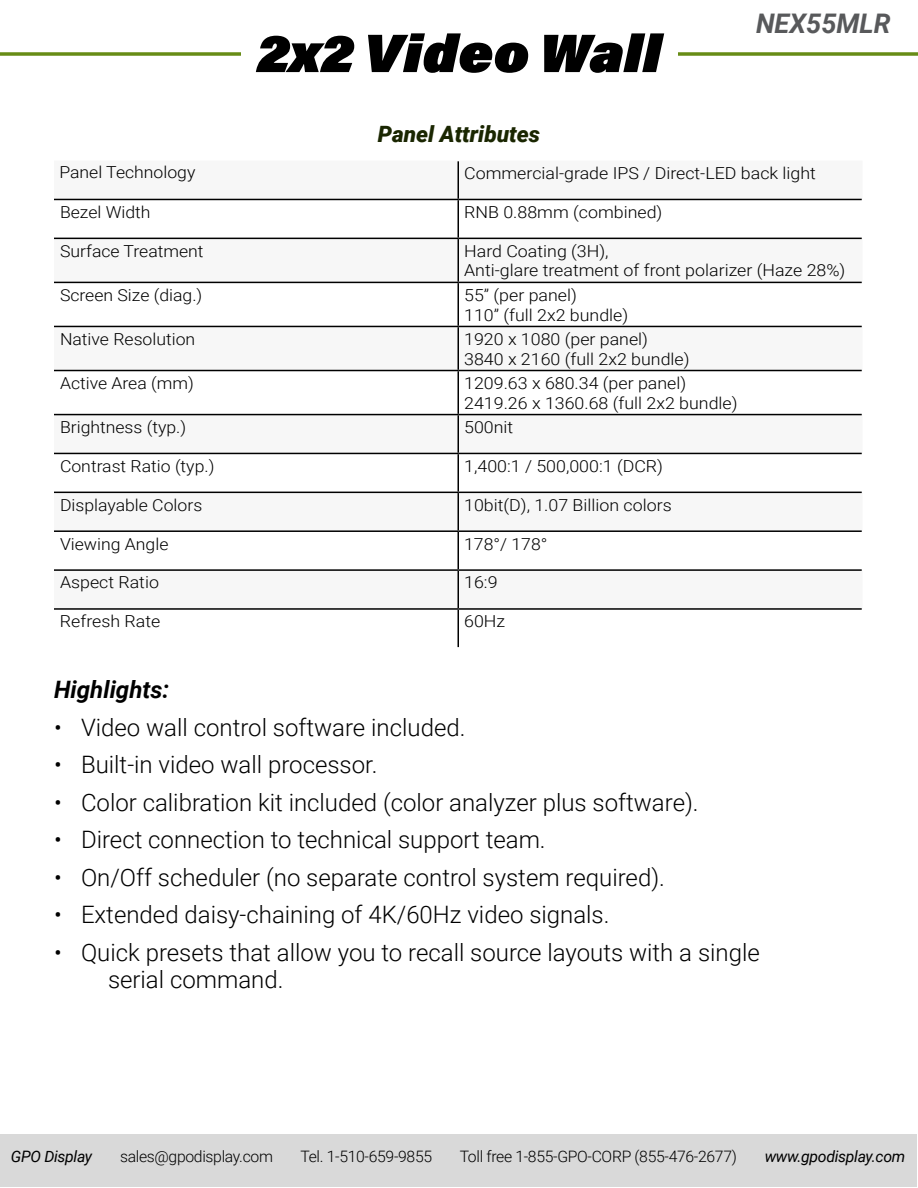
<style>
.page{position:relative;width:918px;height:1188px;background:#fff}
.page>*{position:absolute;margin:0;border:0;box-sizing:border-box;transform-origin:0 0}
.t1{font:italic 900 54px "Acumin Pro";color:#000}
.t2{font:italic 700 27px "Roboto";color:#58595b}
.t3{font:300 24px/27px "Roboto";color:#000}
.t4{font:italic 700 24px "Roboto";color:#000}
.t5{font:italic 900 22.5px "Roboto";color:#1a2601}
.t6{font:300 16.5px/19.8px "Roboto";color:#000;scale:1.08 1}
.t7{font:300 16.5px "Roboto";color:#000;scale:1.07 1}
.t8{font:300 15.75px "Roboto";letter-spacing:-.02em;color:#000}
.t9{font:italic 15.75px "Roboto";letter-spacing:-.02em;color:#000}
</style>
<div class="page">
<div style="left:1px;top:1134px;width:916px;height:52px;background:#d9d9d9"></div>
<hr style="left:0;top:52px;width:918px;height:4px;background:#8ca850">
<hr style="left:0;top:52px;width:918px;height:3px;background:#678c16">
<div style="left:241px;top:0;width:436px;height:71px;background:#fff"></div>
<svg style="left:54px;top:161px;width:808px;height:447px"></svg>
<hr style="left:458px;top:161px;width:1px;height:38px;background:#000">
<hr style="left:54px;top:199px;width:404px;height:1px;background:#000">
<hr style="left:458px;top:199px;width:404px;height:1px;background:#000">
<hr style="left:458px;top:200px;width:1px;height:38px;background:#000">
<hr style="left:54px;top:238px;width:404px;height:1px;background:#000">
<hr style="left:458px;top:238px;width:404px;height:1px;background:#000">
<hr style="left:458px;top:239px;width:1px;height:43px;background:#000">
<hr style="left:54px;top:282px;width:404px;height:1px;background:#000">
<hr style="left:458px;top:282px;width:404px;height:1px;background:#000">
<hr style="left:458px;top:283px;width:1px;height:43px;background:#000">
<hr style="left:54px;top:326px;width:404px;height:1px;background:#000">
<hr style="left:458px;top:326px;width:404px;height:1px;background:#000">
<hr style="left:458px;top:327px;width:1px;height:43px;background:#000">
<hr style="left:54px;top:370px;width:404px;height:1px;background:#000">
<hr style="left:458px;top:370px;width:404px;height:1px;background:#000">
<hr style="left:458px;top:371px;width:1px;height:43px;background:#000">
<hr style="left:54px;top:414px;width:404px;height:1px;background:#000">
<hr style="left:458px;top:414px;width:404px;height:1px;background:#000">
<hr style="left:458px;top:415px;width:1px;height:38px;background:#000">
<hr style="left:54px;top:453px;width:404px;height:1px;background:#000">
<hr style="left:458px;top:453px;width:404px;height:1px;background:#000">
<hr style="left:458px;top:454px;width:1px;height:38px;background:#000">
<hr style="left:54px;top:492px;width:404px;height:1px;background:#000">
<hr style="left:458px;top:492px;width:404px;height:1px;background:#000">
<hr style="left:458px;top:493px;width:1px;height:37px;background:#000">
<hr style="left:54px;top:530px;width:404px;height:2px;background:#000">
<hr style="left:458px;top:530px;width:404px;height:2px;background:#000">
<hr style="left:458px;top:532px;width:1px;height:37px;background:#000">
<hr style="left:54px;top:569px;width:404px;height:2px;background:#000">
<hr style="left:458px;top:569px;width:404px;height:2px;background:#000">
<hr style="left:458px;top:571px;width:1px;height:37px;background:#000">
<hr style="left:54px;top:608px;width:404px;height:2px;background:#000">
<hr style="left:458px;top:608px;width:404px;height:2px;background:#000">
<hr style="left:458px;top:610px;width:1px;height:37px;background:#000">
<h1 class="t1" style="left:257px;top:14px;width:406px">2x2 Video Wall</h1>
<h3 class="t5" style="left:378px;top:119px;width:164px">Panel Attributes</h3>
<h2 class="t2" style="left:756px;top:5px;width:136px">NEX55MLR</h2>
<p class="t7" style="left:59px;top:161px;width:129px">Panel Technology</p>
<p class="t6" style="left:464px;top:163px;width:327px">Commercial-grade IPS / Direct-LED back light</p>
<p class="t7" style="left:60px;top:200px;width:86px">Bezel Width</p>
<p class="t6" style="left:464px;top:201px;width:185px">RNB 0.88mm (combined)</p>
<p class="t7" style="left:60px;top:239px;width:136px">Surface Treatment</p>
<p class="t6" style="left:464px;top:240px;width:354px">Hard Coating (3H),<br>Anti-glare treatment of front polarizer (Haze 28%)</p>
<p class="t7" style="left:60px;top:283px;width:135px">Screen Size (diag.)</p>
<p class="t6" style="left:464px;top:284px;width:153px">55” (per panel)<br>110” (full 2x2 bundle)</p>
<p class="t7" style="left:60px;top:327px;width:128px">Native Resolution</p>
<p class="t6" style="left:464px;top:328px;width:210px">1920 x 1080 (per panel)<br>3840 x 2160 (full 2x2 bundle)</p>
<p class="t7" style="left:60px;top:371px;width:127px">Active Area (mm)</p>
<p class="t6" style="left:464px;top:372px;width:255px">1209.63 x 680.34 (per panel)<br>2419.26 x 1360.68 (full 2x2 bundle)</p>
<p class="t7" style="left:60px;top:416px;width:119px">Brightness (typ.)</p>
<p class="t6" style="left:464px;top:417px;width:47px">500nit</p>
<p class="t7" style="left:60px;top:454px;width:146px">Contrast Ratio (typ.)</p>
<p class="t6" style="left:464px;top:455px;width:186px">1,400:1 / 500,000:1 (DCR)</p>
<p class="t7" style="left:60px;top:493px;width:134px">Displayable Colors</p>
<p class="t6" style="left:464px;top:494px;width:194px">10bit(D), 1.07 Billion colors</p>
<p class="t7" style="left:60px;top:532px;width:103px">Viewing Angle</p>
<p class="t7" style="left:464px;top:532px;width:79px">178°/ 178°</p>
<p class="t6" style="left:60px;top:572px;width:93px">Aspect Ratio</p>
<p class="t6" style="left:464px;top:572px;width:32px">16:9</p>
<p class="t6" style="left:60px;top:611px;width:94px">Refresh Rate</p>
<p class="t6" style="left:464px;top:611px;width:39px">60Hz</p>
<h3 class="t4" style="left:54px;top:673px;width:117px">Highlights:</h3>
<h3 class="t3" style="left:54px;top:713px;width:413px">• Video wall control software included.</h3>
<h3 class="t3" style="left:54px;top:750px;width:325px">• Built-in video wall processor.</h3>
<h3 class="t3" style="left:54px;top:788px;width:646px">• Color calibration kit included (color analyzer plus software).</h3>
<h3 class="t3" style="left:54px;top:825px;width:493px">• Direct connection to technical support team.</h3>
<h3 class="t3" style="left:54px;top:863px;width:612px">• On/Off scheduler (no separate control system required).</h3>
<h3 class="t3" style="left:54px;top:900px;width:557px">• Extended daisy-chaining of 4K/60Hz video signals.</h3>
<h3 class="t3" style="left:108px;top:938px;width:653px;text-indent:-54px">• Quick presets that allow you to recall source layouts with a single serial command.</h3>
<p class="t9" style="left:11px;top:1145px;width:83px">GPO Display</p>
<p class="t8" style="left:120px;top:1145px;width:154px">sales@gpodisplay.com</p>
<p class="t8" style="left:300px;top:1145px;width:133px">Tel. 1-510-659-9855</p>
<p class="t8" style="left:460px;top:1145px;width:279px">Toll free 1-855-GPO-CORP (855-476-2677)</p>
<p class="t9" style="left:765px;top:1145px;width:142px">www.gpodisplay.com</p>
</div>
